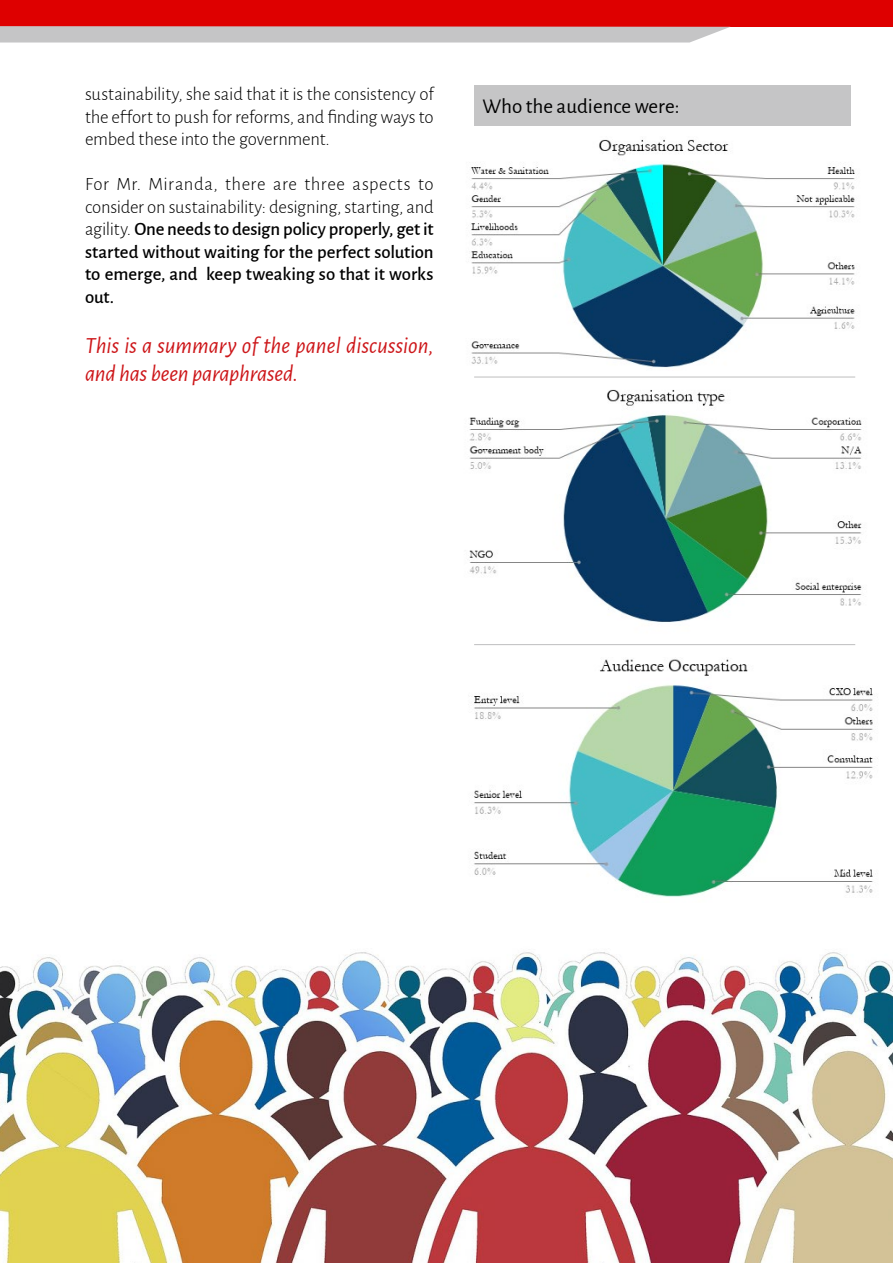
<style>
.page{position:relative;width:893px;height:1263px;background:#fff}
.page>*{position:absolute;margin:0;border:0;box-sizing:border-box;transform-origin:0 0}
.t1{font:italic 23.25px/27.9px "Alegreya Sans";letter-spacing:-.005em;color:#cd171a}
.t2{font:21px "Alegreya Sans";color:#000}
.t3{font:500 18.75px/22.5px "Alegreya Sans";letter-spacing:-.005em;color:#000;text-align:justify}
.t4{font:300 18.75px/22.5px "Alegreya Sans";letter-spacing:-.01em;color:#000;text-align:justify}
.s1{font-weight:300}
</style>
<div class="page">
<div style="left:0;top:0;width:893px;height:27px;background:#de0000"></div>
<svg style="left:0;top:26px;width:730px;height:17px;background:#c8c2c3"></svg>
<div style="left:474px;top:85px;width:376px;height:41px;background:#c5c5c6"></div>
<img style="left:471px;top:139px;width:384px;height:229px">
<img style="left:474px;top:659px;width:399px;height:238px">
<img style="left:469px;top:389px;width:393px;height:234px">
<hr style="left:474px;top:376px;width:381px;height:2px;background:#c5c5c6">
<hr style="left:474px;top:644px;width:381px;height:1px;background:#c5c5c6">
<img style="left:0;top:952px;width:893px;height:311px">
<p class="t4" style="left:85px;top:82px;width:350px">sustainability, she said that it is the consistency of the effort to push for reforms, and finding ways to embed these into the government.</p>
<p class="t3" style="left:85px;top:172px;width:350px"><span class="s1">For Mr. Miranda, there are three aspects to consider on sustainability: designing, starting, and agility.</span> One needs to design policy properly, get it started without waiting for the perfect solution to emerge, and keep tweaking so that it works out.</p>
<p class="t1" style="left:85px;top:330px;width:350px">This is a summary of the panel discussion, and has been paraphrased.</p>
<p class="t2" style="left:483px;top:92px;width:198px">Who the audience were:</p>
</div>
